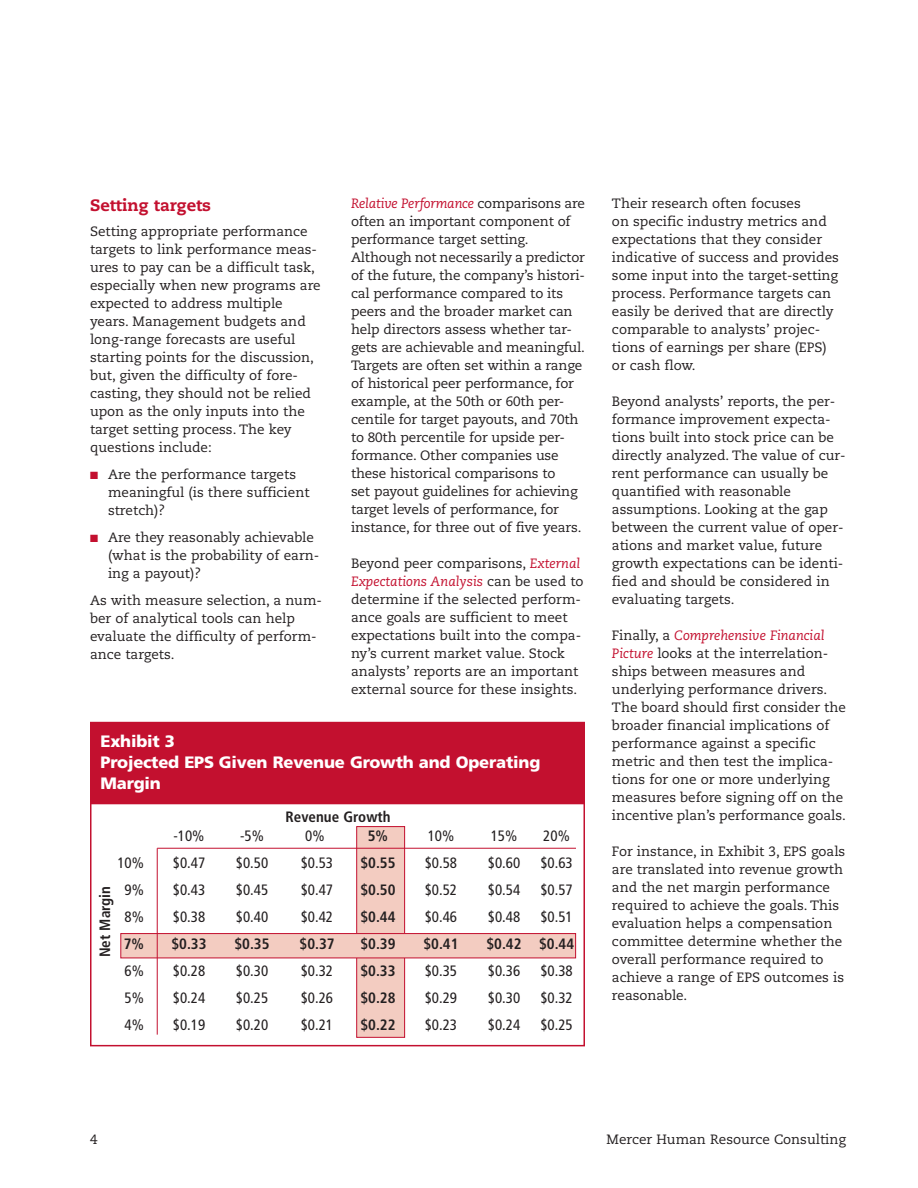
<style>
.page{position:relative;width:918px;height:1188px;background:#fff}
.page>*{position:absolute;margin:0;border:0;box-sizing:border-box;transform-origin:0 0}
.t1{font:900 16.5px/21px "Frutiger";letter-spacing:-.01em;color:#fff}
.t2{font:800 16.5px "Caecilia";color:#c3102f}
.t3{font:condensed 15px "Frutiger";color:#231f20}
.t4{font:700 condensed 15px "Frutiger";color:#231f20}
.t5{font:13.5px/18px "Caecilia";color:#231f20}
.s1{color:#c3102f}
.s2{font-style:italic;color:#c3102f}
</style>
<div class="page">
<div style="left:357px;top:827px;width:48px;height:210px;background:#f3ccc1"></div>
<div style="left:356px;top:826px;width:49px;height:212px;border:1px solid #c3102f"></div>
<div style="left:121px;top:934px;width:455px;height:24px;background:#f3ccc1"></div>
<div style="left:120px;top:933px;width:456px;height:25px;border:1px solid #c3102f"></div>
<div style="left:90px;top:801px;width:495px;height:245px;border:2px solid #c3102f"></div>
<div style="left:91px;top:723px;width:493px;height:81px;background:#c3102f"></div>
<div style="left:90px;top:722px;width:495px;height:82px;border:2px solid #c3102f"></div>
<hr style="left:157px;top:848px;width:419px;height:1px;background:#c3102f">
<hr style="left:157px;top:848px;width:1px;height:187px;background:#c3102f">
<p class="t2" style="left:90px;top:198px;width:123px">Setting targets</p>
<p class="t5" style="left:90px;top:224px;width:232px">Setting appropriate performance targets to link performance meas&shy;ures to pay can be a difficult task, especially when new programs are expected to address multiple years. Management budgets and long-range forecasts are useful starting points for the discussion, but, given the difficulty of fore&shy;casting, they should not be relied upon as the only inputs into the target setting process. The key questions include:</p>
<p class="t5" style="left:108px;top:467px;width:203px;text-indent:-18px"><span class="s1">■</span> Are the performance targets meaningful (is there sufficient stretch)?</p>
<p class="t5" style="left:108px;top:530px;width:213px;text-indent:-18px"><span class="s1">■</span> Are they reasonably achievable (what is the probability of earn&shy;ing a payout)?</p>
<p class="t5" style="left:90px;top:593px;width:234px">As with measure selection, a num&shy;ber of analytical tools can help evaluate the difficulty of perform&shy;ance targets.</p>
<p class="t5" style="left:351px;top:196px;width:236px"><span class="s2">Relative Performance</span> comparisons are often an important component of performance target setting.<br>Although not necessarily a predictor of the future, the company’s histori&shy;cal performance compared to its peers and the broader market can help directors assess whether tar&shy;gets are achievable and meaningful.<br>Targets are often set within a range of historical peer performance, for example, at the 50th or 60th per&shy;centile for target payouts, and 70th to 80th percentile for upside per&shy;formance. Other companies use these historical comparisons to<br>set payout guidelines for achieving target levels of performance, for instance, for three out of five years.</p>
<p class="t5" style="left:351px;top:556px;width:234px">Beyond peer comparisons, <span class="s2">External Expectations Analysis</span> can be used to determine if the selected perform&shy;ance goals are sufficient to meet expectations built into the compa&shy;ny’s current market value. Stock analysts’ reports are an important external source for these insights.</p>
<p class="t1" style="left:100px;top:732px;width:441px">Exhibit 3<br>Projected EPS Given Revenue Growth and Operating<br>Margin</p>
<p class="t4" style="left:286px;top:811px;width:106px">Revenue Growth</p>
<p class="t3" style="left:173px;top:830px;width:33px">-10%</p>
<p class="t3" style="left:240px;top:830px;width:25px">-5%</p>
<p class="t3" style="left:305px;top:830px;width:21px">0%</p>
<p class="t4" style="left:368px;top:830px;width:22px">5%</p>
<p class="t3" style="left:428px;top:830px;width:28px">10%</p>
<p class="t3" style="left:491px;top:830px;width:28px">15%</p>
<p class="t3" style="left:543px;top:830px;width:28px">20%</p>
<p class="t3" style="left:117px;top:857px;width:28px">10%</p>
<p class="t3" style="left:173px;top:857px;width:34px">$0.47</p>
<p class="t3" style="left:236px;top:857px;width:34px">$0.50</p>
<p class="t3" style="left:301px;top:857px;width:34px">$0.53</p>
<p class="t4" style="left:360px;top:857px;width:37px">$0.55</p>
<p class="t3" style="left:425px;top:857px;width:34px">$0.58</p>
<p class="t3" style="left:488px;top:857px;width:34px">$0.60</p>
<p class="t3" style="left:540px;top:857px;width:34px">$0.63</p>
<p class="t3" style="left:125px;top:884px;width:21px">9%</p>
<p class="t3" style="left:173px;top:884px;width:34px">$0.43</p>
<p class="t3" style="left:236px;top:884px;width:34px">$0.45</p>
<p class="t3" style="left:301px;top:884px;width:34px">$0.47</p>
<p class="t4" style="left:360px;top:884px;width:37px">$0.50</p>
<p class="t3" style="left:425px;top:884px;width:34px">$0.52</p>
<p class="t3" style="left:488px;top:884px;width:34px">$0.54</p>
<p class="t3" style="left:540px;top:884px;width:34px">$0.57</p>
<p class="t3" style="left:125px;top:911px;width:21px">8%</p>
<p class="t3" style="left:173px;top:911px;width:34px">$0.38</p>
<p class="t3" style="left:236px;top:911px;width:34px">$0.40</p>
<p class="t3" style="left:301px;top:911px;width:34px">$0.42</p>
<p class="t4" style="left:360px;top:911px;width:37px">$0.44</p>
<p class="t3" style="left:425px;top:911px;width:34px">$0.46</p>
<p class="t3" style="left:488px;top:911px;width:34px">$0.48</p>
<p class="t3" style="left:540px;top:911px;width:34px">$0.51</p>
<p class="t4" style="left:124px;top:938px;width:22px">7%</p>
<p class="t4" style="left:171px;top:938px;width:37px">$0.33</p>
<p class="t4" style="left:234px;top:938px;width:37px">$0.35</p>
<p class="t4" style="left:300px;top:938px;width:37px">$0.37</p>
<p class="t4" style="left:360px;top:938px;width:37px">$0.39</p>
<p class="t4" style="left:423px;top:938px;width:37px">$0.41</p>
<p class="t4" style="left:486px;top:938px;width:89px">$0.42 $0.44</p>
<p class="t3" style="left:125px;top:965px;width:21px">6%</p>
<p class="t3" style="left:173px;top:965px;width:34px">$0.28</p>
<p class="t3" style="left:236px;top:965px;width:34px">$0.30</p>
<p class="t3" style="left:301px;top:965px;width:34px">$0.32</p>
<p class="t4" style="left:360px;top:965px;width:37px">$0.33</p>
<p class="t3" style="left:425px;top:965px;width:34px">$0.35</p>
<p class="t3" style="left:488px;top:965px;width:34px">$0.36</p>
<p class="t3" style="left:540px;top:965px;width:34px">$0.38</p>
<p class="t3" style="left:125px;top:992px;width:21px">5%</p>
<p class="t3" style="left:173px;top:992px;width:34px">$0.24</p>
<p class="t3" style="left:236px;top:992px;width:34px">$0.25</p>
<p class="t3" style="left:301px;top:992px;width:34px">$0.26</p>
<p class="t4" style="left:360px;top:992px;width:37px">$0.28</p>
<p class="t3" style="left:425px;top:992px;width:34px">$0.29</p>
<p class="t3" style="left:488px;top:992px;width:34px">$0.30</p>
<p class="t3" style="left:540px;top:992px;width:34px">$0.32</p>
<p class="t3" style="left:125px;top:1019px;width:21px">4%</p>
<p class="t3" style="left:173px;top:1019px;width:34px">$0.19</p>
<p class="t3" style="left:236px;top:1019px;width:34px">$0.20</p>
<p class="t3" style="left:301px;top:1019px;width:34px">$0.21</p>
<p class="t4" style="left:360px;top:1019px;width:37px">$0.22</p>
<p class="t3" style="left:425px;top:1019px;width:34px">$0.23</p>
<p class="t3" style="left:488px;top:1019px;width:34px">$0.24</p>
<p class="t3" style="left:540px;top:1019px;width:34px">$0.25</p>
<p class="t4" style="left:99px;top:957px;width:73px;rotate:-90deg">Net Margin</p>
<p class="t5" style="left:612px;top:196px;width:228px">Their research often focuses<br>on specific industry metrics and expectations that they consider indicative of success and provides some input into the target-setting process. Performance targets can easily be derived that are directly comparable to analysts’ projec&shy;tions of earnings per share (EPS) or cash flow.</p>
<p class="t5" style="left:612px;top:394px;width:235px">Beyond analysts’ reports, the per&shy;formance improvement expecta&shy;tions built into stock price can be directly analyzed. The value of cur&shy;rent performance can usually be quantified with reasonable assumptions. Looking at the gap between the current value of oper&shy;ations and market value, future growth expectations can be identi&shy;fied and should be considered in evaluating targets.</p>
<p class="t5" style="left:612px;top:628px;width:235px">Finally, a <span class="s2">Comprehensive Financial Picture</span> looks at the interrelation&shy;ships between measures and underlying performance drivers.<br>The board should first consider the broader financial implications of performance against a specific metric and then test the implica&shy;tions for one or more underlying measures before signing off on the incentive plan’s performance goals.</p>
<p class="t5" style="left:612px;top:844px;width:235px">For instance, in Exhibit 3, EPS goals are translated into revenue growth and the net margin performance required to achieve the goals. This evaluation helps a compensation committee determine whether the overall performance required to achieve a range of EPS outcomes is reasonable.</p>
<p class="t5" style="left:90px;top:1132px;width:9px">4</p>
<p class="t5" style="left:607px;top:1131px;width:241px">Mercer Human Resource Consulting</p>
</div>
